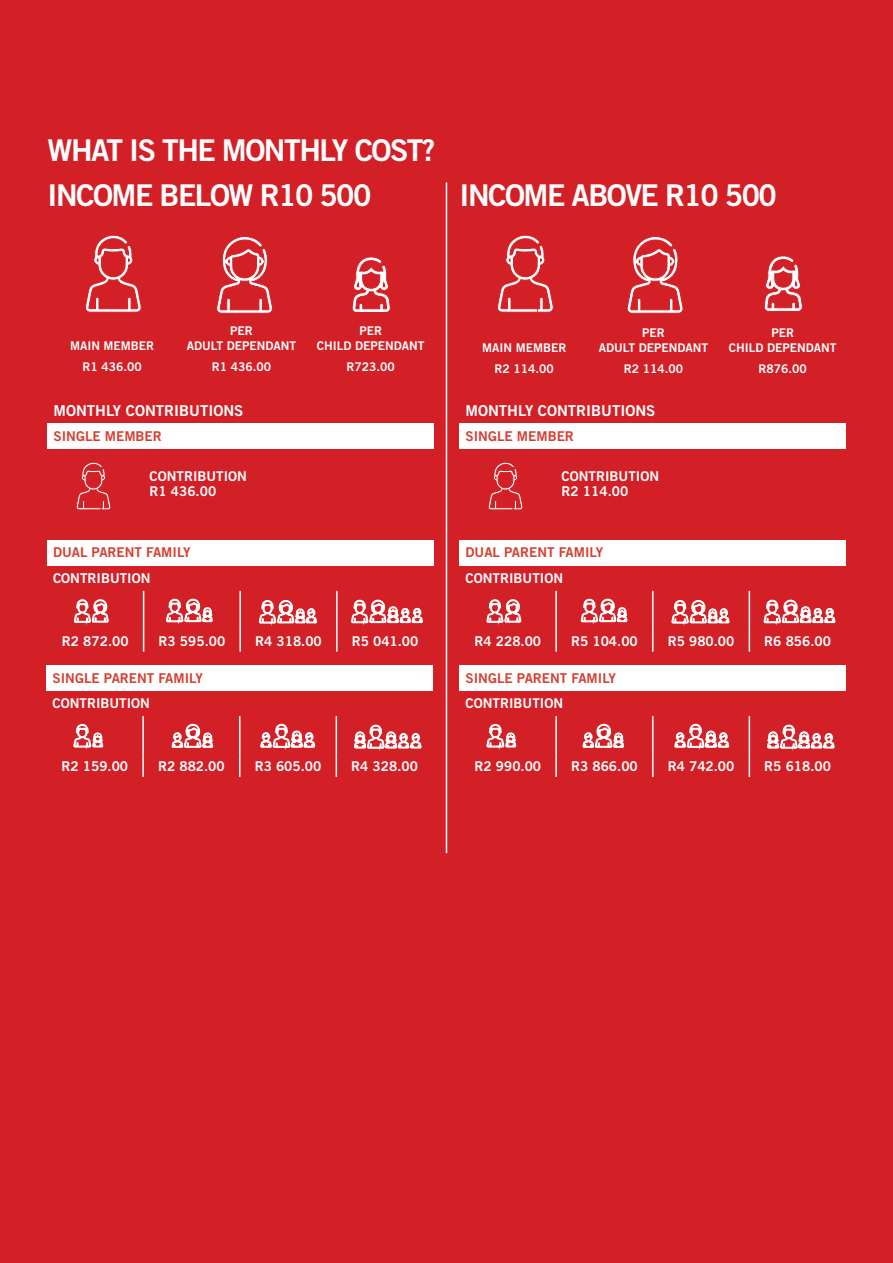
<style>
.page{position:relative;width:893px;height:1263px;background:#d32027}
.page>*{position:absolute;margin:0;border:0;box-sizing:border-box;transform-origin:0 0}
.t1{font:30px/45.3px "Trade Gothic LT Std Bd 2";letter-spacing:-.05em;color:#fff}
.t2{font:15px "Trade Gothic LT Std Bd 2";color:#fff}
.t3{font:13.5px/15px "Trade Gothic LT Std Bd 2";color:#fff}
.t4{font:13.5px "Trade Gothic LT Std Bd 2";color:#d63f31}
.t5{font:12px/15px "Trade Gothic LT Std Bd 2";color:#fff;text-align:center}
</style>
<div class="page">
<svg style="left:497px;top:235px;width:57px;height:78px"></svg>
<svg style="left:627px;top:236px;width:56px;height:78px"></svg>
<svg style="left:764px;top:256px;width:39px;height:56px"></svg>
<div style="left:460px;top:423px;width:386px;height:25px;background:#fff"></div>
<svg style="left:488px;top:462px;width:35px;height:48px"></svg>
<div style="left:460px;top:540px;width:386px;height:25px;background:#fff"></div>
<hr style="left:555px;top:591px;width:2px;height:39px;background:#fff">
<hr style="left:652px;top:591px;width:1px;height:39px;background:#fff">
<hr style="left:749px;top:591px;width:1px;height:39px;background:#fff">
<hr style="left:555px;top:630px;width:2px;height:22px;background:#fff">
<svg style="left:652px;top:630px;width:1px;height:22px"></svg>
<svg style="left:749px;top:630px;width:1px;height:22px"></svg>
<svg style="left:487px;top:599px;width:34px;height:26px"></svg>
<svg style="left:581px;top:599px;width:46px;height:25px"></svg>
<svg style="left:672px;top:600px;width:57px;height:25px"></svg>
<svg style="left:764px;top:600px;width:71px;height:25px"></svg>
<div style="left:460px;top:665px;width:386px;height:26px;background:#fff"></div>
<hr style="left:555px;top:716px;width:2px;height:39px;background:#fff">
<hr style="left:652px;top:716px;width:1px;height:39px;background:#fff">
<hr style="left:749px;top:716px;width:1px;height:39px;background:#fff">
<hr style="left:555px;top:755px;width:2px;height:22px;background:#fff">
<svg style="left:652px;top:755px;width:1px;height:22px"></svg>
<svg style="left:749px;top:755px;width:1px;height:22px"></svg>
<svg style="left:487px;top:724px;width:29px;height:26px"></svg>
<svg style="left:583px;top:724px;width:41px;height:24px"></svg>
<svg style="left:674px;top:724px;width:55px;height:25px"></svg>
<svg style="left:767px;top:725px;width:67px;height:25px"></svg>
<hr style="left:446px;top:182px;width:1px;height:671px;background:#fff">
<svg style="left:352px;top:257px;width:39px;height:56px"></svg>
<div style="left:48px;top:423px;width:386px;height:25px;background:#fff"></div>
<svg style="left:76px;top:462px;width:35px;height:48px"></svg>
<div style="left:47px;top:540px;width:386px;height:25px;background:#fff"></div>
<hr style="left:143px;top:591px;width:1px;height:39px;background:#fff">
<hr style="left:239px;top:591px;width:2px;height:39px;background:#fff">
<hr style="left:336px;top:591px;width:2px;height:39px;background:#fff">
<svg style="left:143px;top:630px;width:1px;height:22px"></svg>
<hr style="left:239px;top:630px;width:2px;height:22px;background:#fff">
<hr style="left:336px;top:630px;width:2px;height:22px;background:#fff">
<svg style="left:74px;top:599px;width:34px;height:26px"></svg>
<svg style="left:166px;top:599px;width:47px;height:25px"></svg>
<svg style="left:259px;top:600px;width:58px;height:25px"></svg>
<svg style="left:351px;top:600px;width:72px;height:25px"></svg>
<div style="left:47px;top:665px;width:386px;height:26px;background:#fff"></div>
<hr style="left:142px;top:716px;width:2px;height:39px;background:#fff">
<hr style="left:239px;top:716px;width:1px;height:39px;background:#fff">
<hr style="left:336px;top:716px;width:1px;height:39px;background:#fff">
<hr style="left:142px;top:755px;width:2px;height:22px;background:#fff">
<svg style="left:239px;top:755px;width:1px;height:22px"></svg>
<svg style="left:336px;top:755px;width:1px;height:22px"></svg>
<svg style="left:74px;top:724px;width:29px;height:26px"></svg>
<svg style="left:172px;top:724px;width:41px;height:24px"></svg>
<svg style="left:260px;top:724px;width:55px;height:26px"></svg>
<svg style="left:354px;top:725px;width:68px;height:25px"></svg>
<svg style="left:85px;top:235px;width:57px;height:78px"></svg>
<svg style="left:216px;top:236px;width:57px;height:78px"></svg>
<h1 class="t1" style="left:48px;top:127px;width:389px">WHAT IS THE MONTHLY COST?<br>INCOME BELOW R10 500</h1>
<h1 class="t1" style="left:460px;top:172px;width:319px">INCOME ABOVE R10 500</h1>
<p class="t5" style="left:70px;top:338px;width:86px">MAIN MEMBER</p>
<p class="t5" style="left:187px;top:323px;width:111px">PER<br>ADULT DEPENDANT</p>
<p class="t5" style="left:317px;top:323px;width:109px">PER<br>CHILD DEPENDANT</p>
<p class="t5" style="left:482px;top:340px;width:86px">MAIN MEMBER</p>
<p class="t5" style="left:599px;top:325px;width:111px">PER<br>ADULT DEPENDANT</p>
<p class="t5" style="left:729px;top:325px;width:109px">PER<br>CHILD DEPENDANT</p>
<p class="t5" style="left:82px;top:359px;width:61px">R1 436.00</p>
<p class="t5" style="left:212px;top:359px;width:61px">R1 436.00</p>
<p class="t5" style="left:347px;top:359px;width:50px">R723.00</p>
<p class="t2" style="left:54px;top:401px;width:191px">MONTHLY CONTRIBUTIONS</p>
<p class="t4" style="left:54px;top:427px;width:110px">SINGLE MEMBER</p>
<p class="t3" style="left:150px;top:468px;width:99px">CONTRIBUTION<br>R1 436.00</p>
<p class="t5" style="left:495px;top:361px;width:61px">R2 114.00</p>
<p class="t5" style="left:624px;top:361px;width:61px">R2 114.00</p>
<p class="t5" style="left:759px;top:361px;width:50px">R876.00</p>
<p class="t2" style="left:466px;top:401px;width:191px">MONTHLY CONTRIBUTIONS</p>
<p class="t4" style="left:466px;top:427px;width:110px">SINGLE MEMBER</p>
<p class="t3" style="left:562px;top:468px;width:99px">CONTRIBUTION<br>R2 114.00</p>
<p class="t4" style="left:53px;top:544px;width:139px">DUAL PARENT FAMILY</p>
<p class="t3" style="left:53px;top:570px;width:99px">CONTRIBUTION</p>
<p class="t4" style="left:466px;top:544px;width:139px">DUAL PARENT FAMILY</p>
<p class="t3" style="left:466px;top:570px;width:99px">CONTRIBUTION</p>
<p class="t3" style="left:62px;top:633px;width:68px">R2 872.00</p>
<p class="t3" style="left:159px;top:633px;width:68px">R3 595.00</p>
<p class="t3" style="left:255px;top:633px;width:68px">R4 318.00</p>
<p class="t3" style="left:352px;top:633px;width:68px">R5 041.00</p>
<p class="t4" style="left:53px;top:669px;width:152px">SINGLE PARENT FAMILY</p>
<p class="t3" style="left:53px;top:696px;width:99px">CONTRIBUTION</p>
<p class="t3" style="left:474px;top:633px;width:68px">R4 228.00</p>
<p class="t3" style="left:571px;top:633px;width:68px">R5 104.00</p>
<p class="t3" style="left:668px;top:633px;width:68px">R5 980.00</p>
<p class="t3" style="left:764px;top:633px;width:68px">R6 856.00</p>
<p class="t4" style="left:466px;top:669px;width:152px">SINGLE PARENT FAMILY</p>
<p class="t3" style="left:466px;top:696px;width:99px">CONTRIBUTION</p>
<p class="t3" style="left:61px;top:758px;width:68px">R2 159.00</p>
<p class="t3" style="left:158px;top:758px;width:68px">R2 882.00</p>
<p class="t3" style="left:255px;top:758px;width:68px">R3 605.00</p>
<p class="t3" style="left:351px;top:758px;width:68px">R4 328.00</p>
<p class="t3" style="left:474px;top:758px;width:68px">R2 990.00</p>
<p class="t3" style="left:571px;top:758px;width:68px">R3 866.00</p>
<p class="t3" style="left:668px;top:758px;width:68px">R4 742.00</p>
<p class="t3" style="left:764px;top:758px;width:68px">R5 618.00</p>
</div>
